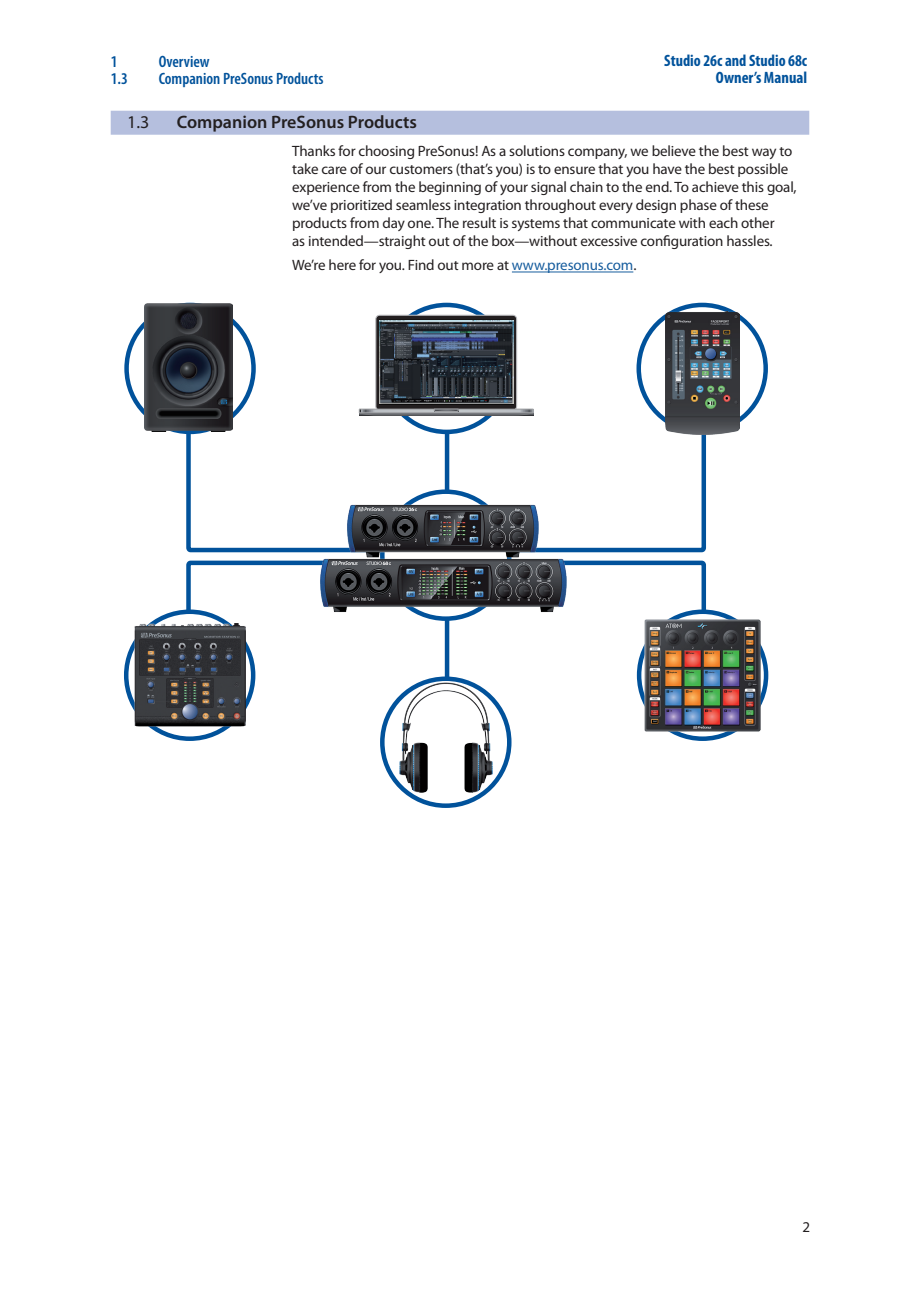
<style>
.page{position:relative;width:920px;height:1290px;background:#fff}
.page>*{position:absolute;margin:0;border:0;box-sizing:border-box;transform-origin:0 0}
.t1{font:600 18px "Myriad Pro";color:#231f20}
.t2{font:18px "Myriad Pro";color:#231f20}
.t3{font:600 condensed 16.5px "Myriad Pro";color:#01529b}
.t4{font:700 condensed 16.5px/16.5px "Myriad Pro";color:#01529b;text-align:right}
.t5{font:15px/18px "Myriad Pro";letter-spacing:-.01em;color:#231f20}
.s1{color:#175d9e}
</style>
<div class="page">
<div style="left:111px;top:111px;width:698px;height:24px;background:#b5bfde"></div>
<hr style="left:512px;top:272px;width:121px;height:1px;background:#175d9e">
<div style="left:124px;top:303px;width:132px;height:131px;border:4px solid #01529b;border-radius:50%"></div>
<div style="left:124px;top:609px;width:131px;height:132px;border:4px solid #01529b;border-radius:50%"></div>
<svg style="left:184px;top:429px;width:163px;height:185px"></svg>
<hr style="left:445px;top:434px;width:4px;height:56px;background:#01529b">
<hr style="left:445px;top:621px;width:4px;height:56px;background:#01529b">
<div style="left:380px;top:676px;width:131px;height:132px;border:4px solid #01529b;border-radius:50%"></div>
<svg style="left:359px;top:315px;width:175px;height:100px"></svg>
<img style="left:379px;top:320px;width:134px;height:84px">
<div style="left:636px;top:303px;width:132px;height:131px;border:4px solid #01529b;border-radius:50%"></div>
<div style="left:637px;top:609px;width:131px;height:132px;border:4px solid #01529b;border-radius:50%"></div>
<svg style="left:540px;top:435px;width:168px;height:179px"></svg>
<img style="left:399px;top:683px;width:94px;height:111px">
<img style="left:134px;top:624px;width:111px;height:103px">
<img style="left:145px;top:303px;width:87px;height:129px">
<img style="left:665px;top:312px;width:74px;height:123px">
<img style="left:645px;top:619px;width:115px;height:112px">
<img style="left:347px;top:504px;width:193px;height:54px">
<img style="left:320px;top:558px;width:247px;height:54px">
<p class="t3" style="left:111px;top:53px;width:8px">1</p>
<p class="t3" style="left:159px;top:53px;width:52px">Overview</p>
<p class="t3" style="left:111px;top:69px;width:19px">1.3</p>
<p class="t3" style="left:159px;top:69px;width:166px">Companion PreSonus Products</p>
<p class="t4" style="left:664px;top:53px;width:144px">Studio 26c and Studio 68c<br>Owner’s Manual</p>
<p class="t2" style="left:127px;top:112px;width:24px">1.3</p>
<p class="t1" style="left:177px;top:112px;width:242px">Companion PreSonus Products</p>
<p class="t5" style="left:292px;top:142px;width:506px">Thanks for choosing PreSonus! As a solutions company, we believe the best way to take care of our customers (that’s you) is to ensure that you have the best possible experience from the beginning of your signal chain to the end. To achieve this goal, we’ve prioritized seamless integration throughout every design phase of these products from day one. The result is systems that communicate with each other<br>as intended—straight out of the box—without excessive configuration hassles.</p>
<p class="t5" style="left:292px;top:257px;width:346px">We’re here for you. Find out more at <span class="s1">www.presonus.com</span>.</p>
<p class="t5" style="left:802px;top:1219px;width:9px">2</p>
</div>
